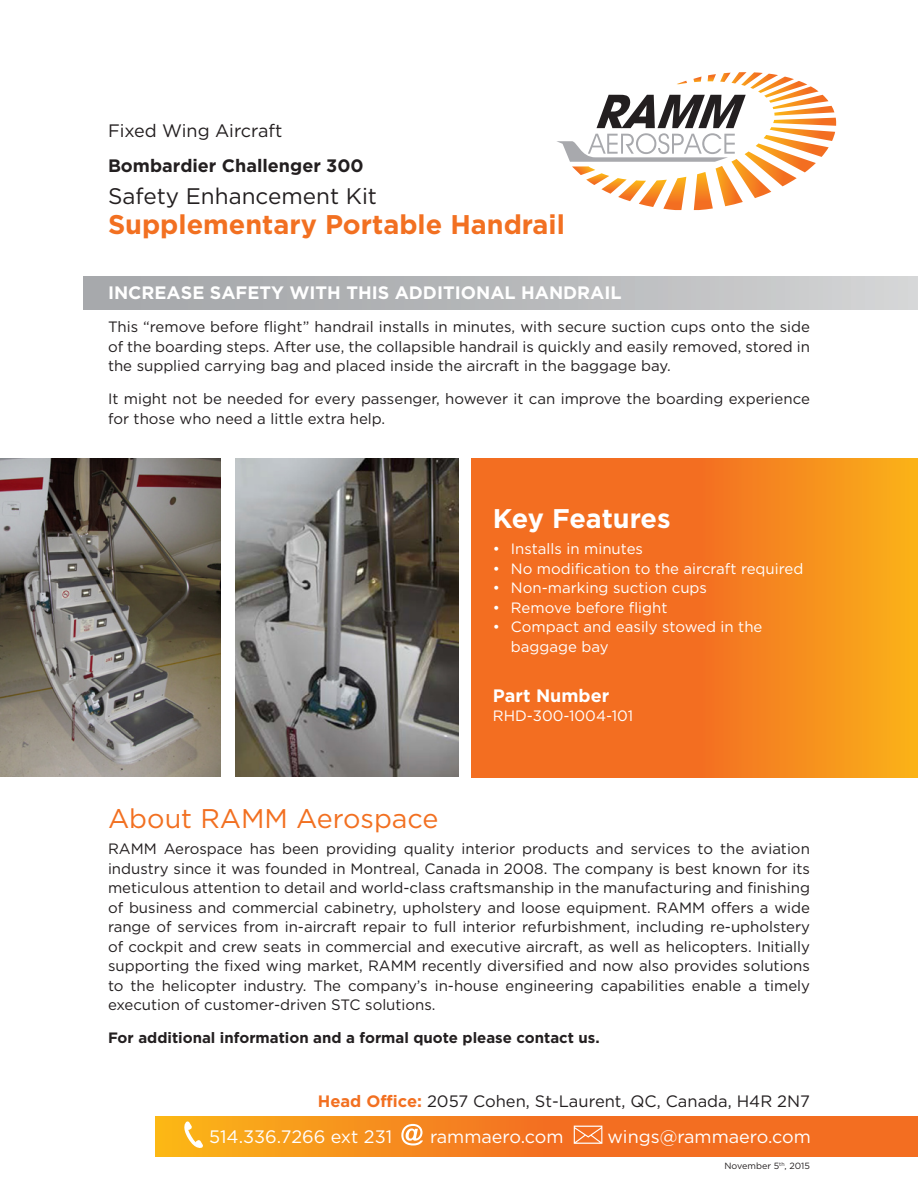
<style>
.page{position:relative;width:918px;height:1188px;background:#fff}
.page>*{position:absolute;margin:0;border:0;box-sizing:border-box;transform-origin:0 0}
.t1{font:700 27px "Gotham HTF";color:#f27021}
.t2{font:27px "Gotham HTF";color:#f27021}
.t3{font:700 27px "Gotham HTF";letter-spacing:-.005em;color:#fff}
.t4{font:22.5px "Gotham HTF";color:#231f20}
.t5{font:700 18px "Gotham";color:#fff}
.t6{font:18px "Gotham HTF";color:#fff}
.t7{font:700 18px "Gotham";color:#231f20}
.t8{font:18px "Gotham HTF";color:#231f20}
.t9{font:16.5px "Gotham HTF";color:#231f20}
.t10{font:15px/19.5px "Gotham HTF";color:#231f20;text-align:justify}
.t11{font:15px/19.5px "Gotham HTF";color:#fff}
.t12{font:700 15px "Gotham HTF";color:#231f20}
.t13{font:9px "Gotham HTF";color:#231f20}
.s1{font-weight:700;color:#f27021}
</style>
<div class="page">
<div style="left:84px;top:276px;width:834px;height:34px;background:linear-gradient(to right,#a0a3a6,#d1d2d2)"></div>
<svg style="left:471px;top:459px;width:447px;height:319px;background:#f47f1f"></svg>
<img style="left:0;top:458px;width:221px;height:318px">
<img style="left:235px;top:459px;width:223px;height:318px">
<svg style="left:156px;top:1117px;width:762px;height:39px;background:#f4801f"></svg>
<svg style="left:574px;top:1126px;width:28px;height:18px"></svg>
<svg style="left:401px;top:1124px;width:22px;height:22px"></svg>
<svg style="left:182px;top:1121px;width:21px;height:30px"></svg>
<svg style="left:557px;top:72px;width:279px;height:138px"></svg>
<p class="t8" style="left:108px;top:121px;width:176px">Fixed Wing Aircraft</p>
<p class="t7" style="left:108px;top:155px;width:257px">Bombardier Challenger 300</p>
<p class="t4" style="left:108px;top:184px;width:271px">Safety Enhancement Kit</p>
<p class="t1" style="left:108px;top:209px;width:458px">Supplementary Portable Handrail</p>
<p class="t5" style="left:108px;top:283px;width:515px">INCREASE SAFETY WITH THIS ADDITIONAL HANDRAIL</p>
<p class="t10" style="left:108px;top:317px;width:703px">This “remove before flight” handrail installs in minutes, with secure suction cups onto the side of the boarding steps. After use, the collapsible handrail is quickly and easily removed, stored in the supplied carrying bag and placed inside the aircraft in the baggage bay.</p>
<p class="t10" style="left:108px;top:389px;width:703px">It might not be needed for every passenger, however it can improve the boarding experience for those who need a little extra help.</p>
<p class="t3" style="left:493px;top:503px;width:179px">Key Features</p>
<p class="t11" style="left:493px;top:539px;width:152px">• Installs in minutes</p>
<p class="t11" style="left:493px;top:558px;width:312px">• No modification to the aircraft required</p>
<p class="t11" style="left:493px;top:578px;width:216px">• Non-marking suction cups</p>
<p class="t11" style="left:493px;top:597px;width:176px">• Remove before flight</p>
<p class="t11" style="left:511px;top:617px;width:253px;text-indent:-18px">• Compact and easily stowed in the baggage bay</p>
<p class="t5" style="left:493px;top:685px;width:118px">Part Number</p>
<p class="t11" style="left:493px;top:706px;width:142px">RHD-300-1004-101</p>
<p class="t2" style="left:108px;top:803px;width:332px">About RAMM Aerospace</p>
<p class="t10" style="left:108px;top:839px;width:704px">RAMM Aerospace has been providing quality interior products and services to the aviation industry since it was founded in Montreal, Canada in 2008. The company is best known for its meticulous attention to detail and world-class craftsmanship in the manufacturing and finishing of business and commercial cabinetry, upholstery and loose equipment. RAMM offers a wide range of services from in-aircraft repair to full interior refurbishment, including re-upholstery of cockpit and crew seats in commercial and executive aircraft, as well as helicopters. Initially supporting the fixed wing market, RAMM recently diversified and now also provides solutions to the helicopter industry. The company’s in-house engineering capabilities enable a timely execution of customer-driven STC solutions.</p>
<p class="t12" style="left:108px;top:1029px;width:493px">For additional information and a formal quote please contact us.</p>
<p class="t9" style="left:318px;top:1092px;width:494px"><span class="s1">Head Office:</span> 2057 Cohen, St-Laurent, QC, Canada, H4R 2N7</p>
<p class="t6" style="left:209px;top:1127px;width:185px">514.336.7266 ext 231</p>
<p class="t6" style="left:430px;top:1127px;width:135px">rammaero.com</p>
<p class="t6" style="left:608px;top:1127px;width:205px">wings@rammaero.com</p>
<p class="t13" style="left:725px;top:1161px;width:87px">November 5<sup>th</sup>, 2015</p>
</div>
